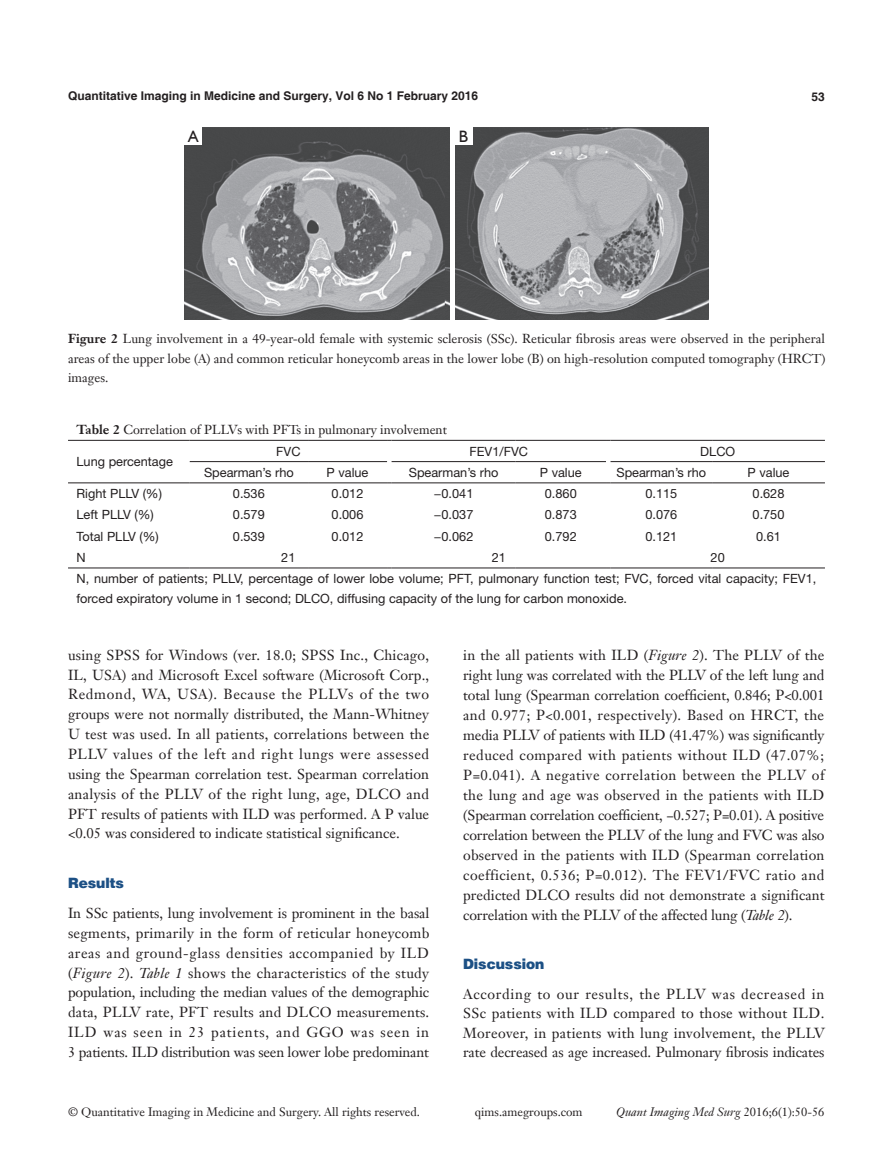
<style>
.page{position:relative;width:893px;height:1170px;background:#fff}
.page>*{position:absolute;margin:0;border:0;box-sizing:border-box;transform-origin:0 0}
.t1{font:16.5px "Humanist 521 BT";color:#231f20}
.t2{font:14.25px/20px "Janson Text LT";letter-spacing:-.01em;color:#231f20;text-align:justify}
.t3{font:900 14.25px "Helvetica";color:#1c5085}
.t4{font:12.75px/21.3px "Helvetica Neue LT Pro";color:#231f20}
.t5{font:12.75px/19.5px "Janson Text LT";color:#231f20;text-align:justify}
.t6{font:12px "Janson Text LT";color:#231f20}
.t7{font:700 12px "Helvetica";color:#231f20}
.t8{font:italic 12px "Janson Text LT";color:#231f20}
.s1{font-weight:700}
.s2{font-style:italic}
.s3{font-style:normal}
</style>
<div class="page">
<hr style="left:68px;top:440px;width:122px;height:1px;background:#231f20">
<hr style="left:68px;top:482px;width:122px;height:1px;background:#231f20">
<hr style="left:190px;top:440px;width:118px;height:1px;background:#231f20">
<hr style="left:308px;top:440px;width:79px;height:1px;background:#231f20">
<hr style="left:392px;top:440px;width:124px;height:1px;background:#231f20">
<hr style="left:516px;top:440px;width:90px;height:1px;background:#231f20">
<hr style="left:610px;top:440px;width:102px;height:1px;background:#231f20">
<hr style="left:712px;top:440px;width:113px;height:1px;background:#231f20">
<hr style="left:190px;top:461px;width:118px;height:1px;background:#231f20">
<hr style="left:308px;top:461px;width:79px;height:1px;background:#231f20">
<hr style="left:190px;top:482px;width:118px;height:1px;background:#231f20">
<hr style="left:308px;top:482px;width:79px;height:1px;background:#231f20">
<hr style="left:392px;top:461px;width:124px;height:1px;background:#231f20">
<hr style="left:516px;top:461px;width:90px;height:1px;background:#231f20">
<hr style="left:610px;top:461px;width:102px;height:1px;background:#231f20">
<hr style="left:712px;top:461px;width:113px;height:1px;background:#231f20">
<hr style="left:392px;top:482px;width:124px;height:1px;background:#231f20">
<hr style="left:516px;top:482px;width:90px;height:1px;background:#231f20">
<hr style="left:610px;top:482px;width:102px;height:1px;background:#231f20">
<hr style="left:712px;top:482px;width:113px;height:1px;background:#231f20">
<hr style="left:68px;top:567px;width:122px;height:1px;background:#231f20">
<hr style="left:190px;top:567px;width:118px;height:1px;background:#231f20">
<hr style="left:308px;top:567px;width:79px;height:1px;background:#231f20">
<hr style="left:392px;top:567px;width:124px;height:1px;background:#231f20">
<hr style="left:516px;top:567px;width:90px;height:1px;background:#231f20">
<hr style="left:610px;top:567px;width:102px;height:1px;background:#231f20">
<hr style="left:712px;top:567px;width:113px;height:1px;background:#231f20">
<img style="left:185px;top:128px;width:523px;height:192px">
<div style="left:185px;top:128px;width:17px;height:17px;background:#fff"></div>
<div style="left:455px;top:128px;width:17px;height:17px;background:#fff"></div>
<hr style="left:451px;top:128px;width:4px;height:192px;background:#fff">
<p class="t7" style="left:68px;top:88px;width:412px">Quantitative Imaging in Medicine and Surgery, Vol 6 No 1 February 2016</p>
<p class="t7" style="left:812px;top:89px;width:15px">53</p>
<p class="t1" style="left:188px;top:126px;width:12px">A</p>
<p class="t1" style="left:459px;top:126px;width:11px">B</p>
<p class="t5" style="left:68px;top:329px;width:759px"><span class="s1">Figure 2</span> Lung involvement in a 49-year-old female with systemic sclerosis (SSc). Reticular fibrosis areas were observed in the peripheral areas of the upper lobe (A) and common reticular honeycomb areas in the lower lobe (B) on high-resolution computed tomography (HRCT) images.</p>
<p class="t5" style="left:77px;top:420px;width:372px"><span class="s1">Table 2</span> Correlation of PLLVs with PFTs in pulmonary involvement</p>
<p class="t4" style="left:77px;top:450px;width:98px">Lung percentage</p>
<p class="t4" style="left:276px;top:440px;width:26px">FVC</p>
<p class="t4" style="left:469px;top:440px;width:60px">FEV1/FVC</p>
<p class="t4" style="left:700px;top:440px;width:36px">DLCO</p>
<p class="t4" style="left:204px;top:461px;width:91px">Spearman’s rho</p>
<p class="t4" style="left:327px;top:461px;width:43px">P value</p>
<p class="t4" style="left:409px;top:461px;width:91px">Spearman’s rho</p>
<p class="t4" style="left:540px;top:461px;width:43px">P value</p>
<p class="t4" style="left:616px;top:461px;width:91px">Spearman’s rho</p>
<p class="t4" style="left:748px;top:461px;width:43px">P value</p>
<p class="t4" style="left:77px;top:482px;width:87px">Right PLLV (%)</p>
<p class="t4" style="left:233px;top:482px;width:33px">0.536</p>
<p class="t4" style="left:332px;top:482px;width:33px">0.012</p>
<p class="t4" style="left:434px;top:482px;width:41px">−0.041</p>
<p class="t4" style="left:545px;top:482px;width:33px">0.860</p>
<p class="t4" style="left:645px;top:482px;width:33px">0.115</p>
<p class="t4" style="left:753px;top:482px;width:33px">0.628</p>
<p class="t4" style="left:77px;top:504px;width:79px">Left PLLV (%)</p>
<p class="t4" style="left:233px;top:504px;width:33px">0.579</p>
<p class="t4" style="left:332px;top:504px;width:33px">0.006</p>
<p class="t4" style="left:434px;top:504px;width:41px">−0.037</p>
<p class="t4" style="left:545px;top:504px;width:33px">0.873</p>
<p class="t4" style="left:645px;top:504px;width:33px">0.076</p>
<p class="t4" style="left:753px;top:504px;width:33px">0.750</p>
<p class="t4" style="left:77px;top:525px;width:84px">Total PLLV (%)</p>
<p class="t4" style="left:233px;top:525px;width:33px">0.539</p>
<p class="t4" style="left:332px;top:525px;width:33px">0.012</p>
<p class="t4" style="left:434px;top:525px;width:41px">−0.062</p>
<p class="t4" style="left:545px;top:525px;width:33px">0.792</p>
<p class="t4" style="left:645px;top:525px;width:33px">0.121</p>
<p class="t4" style="left:756px;top:525px;width:26px">0.61</p>
<p class="t4" style="left:77px;top:546px;width:11px">N</p>
<p class="t4" style="left:281px;top:546px;width:16px">21</p>
<p class="t4" style="left:492px;top:546px;width:16px">21</p>
<p class="t4" style="left:77px;top:546px;width:741px;text-indent:634px">20<br>N, number of patients; PLLV, percentage of lower lobe volume; PFT, pulmonary function test; FVC, forced vital capacity; FEV1,</p>
<p class="t4" style="left:77px;top:587px;width:552px">forced expiratory volume in 1 second; DLCO, diffusing capacity of the lung for carbon monoxide.</p>
<p class="t2" style="left:68px;top:644px;width:363px">using SPSS for Windows (ver. 18.0; SPSS Inc., Chicago, IL, USA) and Microsoft Excel software (Microsoft Corp., Redmond, WA, USA). Because the PLLVs of the two groups were not normally distributed, the Mann-Whitney U test was used. In all patients, correlations between the PLLV values of the left and right lungs were assessed using the Spearman correlation test. Spearman correlation analysis of the PLLV of the right lung, age, DLCO and PFT results of patients with ILD was performed. A P value &lt;0.05 was considered to indicate statistical significance.</p>
<p class="t3" style="left:68px;top:873px;width:58px">Results</p>
<p class="t2" style="left:68px;top:902px;width:363px">In SSc patients, lung involvement is prominent in the basal segments, primarily in the form of reticular honeycomb areas and ground-glass densities accompanied by ILD (<span class="s2">Figure 2</span>). <span class="s2">Table 1</span> shows the characteristics of the study population, including the median values of the demographic data, PLLV rate, PFT results and DLCO measurements.<br>ILD was seen in 23 patients, and GGO was seen in 3 patients. ILD distribution was seen lower lobe predominant</p>
<p class="t2" style="left:463px;top:644px;width:363px">in the all patients with ILD (<span class="s2">Figure 2</span>). The PLLV of the right lung was correlated with the PLLV of the left lung and total lung (Spearman correlation coefficient, 0.846; P&lt;0.001 and 0.977; P&lt;0.001, respectively). Based on HRCT, the media PLLV of patients with ILD (41.47%) was significantly reduced compared with patients without ILD (47.07%; P=0.041). A negative correlation between the PLLV of the lung and age was observed in the patients with ILD (Spearman correlation coefficient, −0.527; P=0.01). A positive correlation between the PLLV of the lung and FVC was also observed in the patients with ILD (Spearman correlation coefficient, 0.536; P=0.012). The FEV1/FVC ratio and predicted DLCO results did not demonstrate a significant correlation with the PLLV of the affected lung (<span class="s2">Table 2</span>).</p>
<p class="t3" style="left:463px;top:954px;width:83px">Discussion</p>
<p class="t2" style="left:463px;top:983px;width:363px;line-height:19.5px">According to our results, the PLLV was decreased in SSc patients with ILD compared to those without ILD.<br>Moreover, in patients with lung involvement, the PLLV rate decreased as age increased. Pulmonary fibrosis indicates</p>
<p class="t6" style="left:68px;top:1104px;width:354px">© Quantitative Imaging in Medicine and Surgery. All rights reserved.</p>
<p class="t6" style="left:475px;top:1104px;width:109px">qims.amegroups.com</p>
<p class="t8" style="left:616px;top:1104px;width:210px">Quant Imaging Med Surg <span class="s3">2016;6(1):50-56</span></p>
</div>
